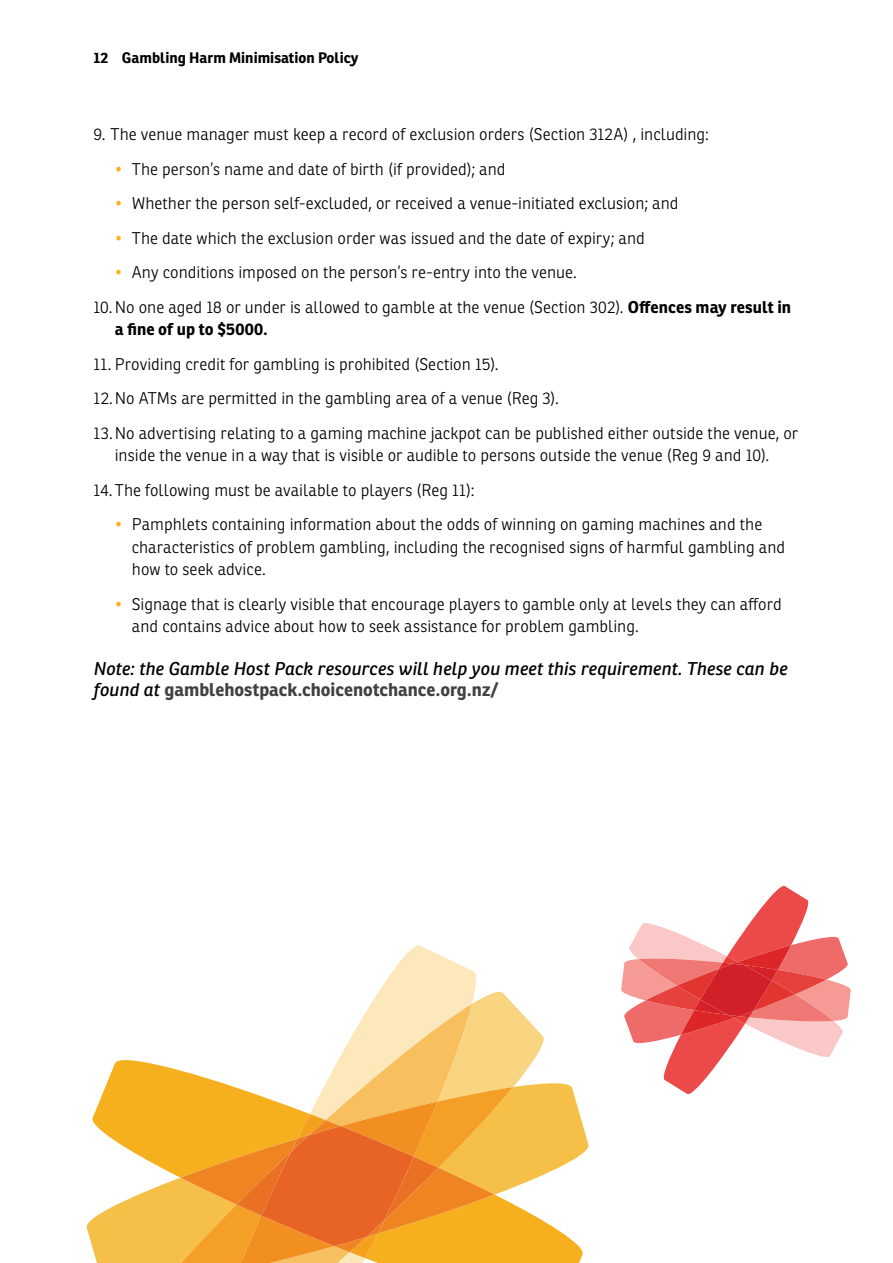
<style>
.page{position:relative;width:893px;height:1263px;background:#fff}
.page>*{position:absolute;margin:0;border:0;box-sizing:border-box;transform-origin:0 0}
.t1{font:italic 18px/21.6px "Ronnia Basic";color:#000}
.t2{font:300 16.5px/34.5px "Ronnia Basic";color:#000}
.t3{font:700 16.5px "Ronnia Basic";letter-spacing:.01em;color:#000}
.t4{font:700 14.85px "Ronnia Basic";color:#000}
.s1{color:#fcb119}
.s2{font-weight:700}
.s3{font-weight:700;font-style:normal;color:#414042}
</style>
<div class="page">
<svg style="left:621px;top:886px;width:230px;height:208px"></svg>
<svg style="left:86px;top:945px;width:503px;height:318px"></svg>
<p class="t4" style="left:94px;top:48px;width:266px">12 Gambling Harm Minimisation Policy</p>
<p class="t2" style="left:94px;top:117px;width:617px">9. The venue manager must keep a record of exclusion orders (Section 312A) , including:</p>
<p class="t2" style="left:115px;top:151px;width:392px"><span class="s1">•</span> The person’s name and date of birth (if provided); and</p>
<p class="t2" style="left:115px;top:186px;width:565px"><span class="s1">•</span> Whether the person self-excluded, or received a venue-initiated exclusion; and</p>
<p class="t2" style="left:115px;top:220px;width:531px"><span class="s1">•</span> The date which the exclusion order was issued and the date of expiry; and</p>
<p class="t2" style="left:94px;top:255px;width:699px;text-indent:21px"><span class="s1">•</span> Any conditions imposed on the person’s re-entry into the venue.<br>10.No one aged 18 or under is allowed to gamble at the venue (Section 302). <span class="s2">Offences may result in</span></p>
<p class="t3" style="left:115px;top:319px;width:155px">a fine of up to $5000.</p>
<p class="t2" style="left:94px;top:346px;width:706px">11. Providing credit for gambling is prohibited (Section 15).<br>12.No ATMs are permitted in the gambling area of a venue (Reg 3).<br>13.No advertising relating to a gaming machine jackpot can be published either outside the venue, or</p>
<p class="t2" style="left:115px;top:438px;width:656px">inside the venue in a way that is visible or audible to persons outside the venue (Reg 9 and 10).</p>
<p class="t2" style="left:94px;top:472px;width:383px">14. The following must be available to players (Reg 11):</p>
<p class="t2" style="left:132px;top:513px;width:655px;line-height:22.5px;text-indent:-17px"><span class="s1">•</span> Pamphlets containing information about the odds of winning on gaming machines and the characteristics of problem gambling, including the recognised signs of harmful gambling and how to seek advice.</p>
<p class="t2" style="left:132px;top:592px;width:651px;line-height:22.5px;text-indent:-17px"><span class="s1">•</span> Signage that is clearly visible that encourage players to gamble only at levels they can afford and contains advice about how to seek assistance for problem gambling.</p>
<p class="t1" style="left:94px;top:657px;width:695px">Note: the Gamble Host Pack resources will help you meet this requirement. These can be found at <span class="s3">gamblehostpack.choicenotchance.org.nz/</span></p>
</div>
